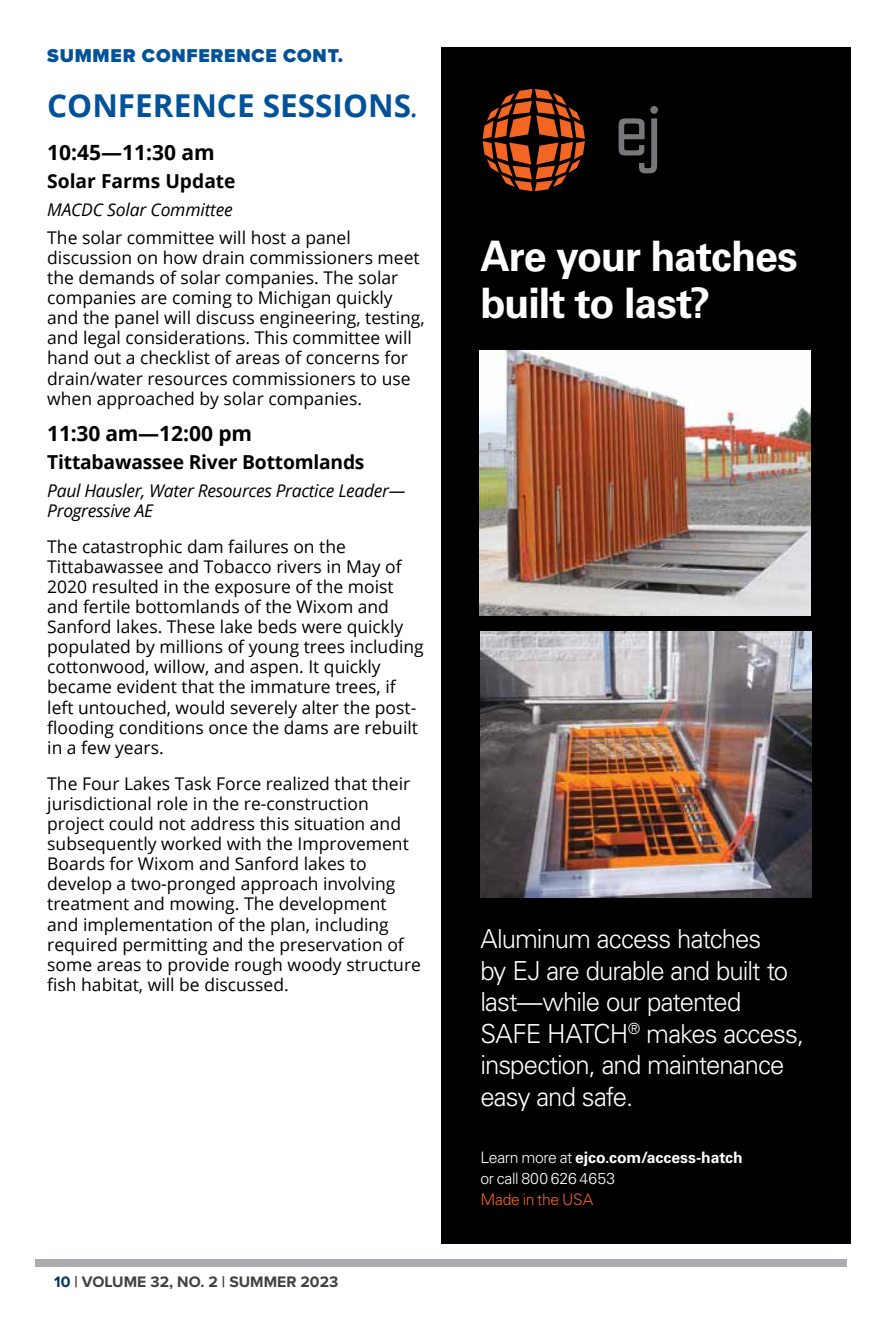
<style>
.page{position:relative;width:882px;height:1323px;background:#fff}
.page>*{position:absolute;margin:0;border:0;box-sizing:border-box;transform-origin:0 0}
.t1{font:700 42px/47.2px "Univers LT Pro 65";letter-spacing:-.025em;color:#fff}
.t2{font:700 31.5px "Open Sans";color:#025299}
.t3{font:300 26.25px/31.5px "Univers LT Pro 45";letter-spacing:-.035em;color:#fff}
.t4{font:700 21px "Open Sans";color:#000}
.t5{font:700 19.25px "Open Sans";letter-spacing:-.01em;color:#000}
.t6{font:900 19.25px "Proxima Nova";letter-spacing:.04em;color:#025299}
.t7{font:17.5px/20.1px "Open Sans";color:#000}
.t8{font:italic 17.5px/20.1px "Open Sans";letter-spacing:-.02em;color:#000}
.t9{font:700 15.75px "Univers LT Pro 65";color:#fff}
.t10{font:700 15.75px "Proxima Nova";color:#414042}
.t11{font:300 15.75px "Univers LT Pro 45";color:#fff}
.t12{font:300 15.75px "Univers LT Pro 45";letter-spacing:-.015em;color:#f26522}
.s1{font-weight:400;font-style:italic}
.s2{color:#003768}
.s3{font-family:"Univers LT Pro 45";font-weight:300}
</style>
<div class="page">
<div style="left:35px;top:1259px;width:812px;height:7px;background:#aaacaf"></div>
<div style="left:441px;top:47px;width:409px;height:1197px;background:#000"></div>
<svg style="left:619px;top:106px;width:39px;height:67px"></svg>
<svg style="left:483px;top:89px;width:102px;height:102px"></svg>
<img style="left:480px;top:632px;width:331px;height:265px">
<img style="left:480px;top:350px;width:331px;height:266px">
<p class="t6" style="left:47px;top:42px;width:298px">SUMMER CONFERENCE CONT.</p>
<h2 class="t2" style="left:47px;top:83px;width:373px">CONFERENCE SESSIONS<span class="s1">.</span></h2>
<p class="t4" style="left:47px;top:137px;width:169px">10:45—11:30 am</p>
<p class="t5" style="left:47px;top:167px;width:190px">Solar Farms Update</p>
<p class="t8" style="left:47px;top:199px;width:187px">MACDC Solar Committee</p>
<p class="t7" style="left:47px;top:227px;width:379px">The solar committee will host a panel discussion on how drain commissioners meet the demands of solar companies. The solar companies are coming to Michigan quickly and the panel will discuss engineering, testing, and legal considerations. This committee will hand out a checklist of areas of concerns for drain/water resources commissioners to use when approached by solar companies.</p>
<p class="t4" style="left:47px;top:418px;width:206px">11:30 am—12:00 pm</p>
<p class="t5" style="left:47px;top:448px;width:319px">Tittabawassee River Bottomlands</p>
<p class="t8" style="left:47px;top:480px;width:360px">Paul Hausler, Water Resources Practice Leader—<br>Progressive AE</p>
<p class="t7" style="left:47px;top:536px;width:378px">The catastrophic dam failures on the Tittabawassee and Tobacco rivers in May of 2020 resulted in the exposure of the moist and fertile bottomlands of the Wixom and Sanford lakes. These lake beds were quickly populated by millions of young trees including cottonwood, willow, and aspen. It quickly became evident that the immature trees, if left untouched, would severely alter the post&shy;flooding conditions once the dams are rebuilt in a few years.</p>
<p class="t7" style="left:47px;top:773px;width:375px">The Four Lakes Task Force realized that their jurisdictional role in the re-construction project could not address this situation and subsequently worked with the Improvement Boards for Wixom and Sanford lakes to develop a two-pronged approach involving treatment and mowing. The development and implementation of the plan, including required permitting and the preservation of some areas to provide rough woody structure fish habitat, will be discussed.</p>
<p class="t10" style="left:54px;top:1270px;width:286px"><span class="s2">10</span> | VOLUME 32, NO. 2 | SUMMER 2023</p>
<h1 class="t1" style="left:480px;top:233px;width:319px">Are your hatches built to last?</h1>
<h3 class="t3" style="left:480px;top:923px;width:325px">Aluminum access hatches<br>by EJ are durable and built to last—while our patented<br>SAFE HATCH<sup>®</sup> makes access, inspection, and maintenance easy and safe.</h3>
<p class="t9" style="left:480px;top:1148px;width:264px"><span class="s3">Learn more at</span> ejco.com/access-hatch</p>
<p class="t11" style="left:480px;top:1169px;width:136px">or call 800 626 4653</p>
<p class="t12" style="left:480px;top:1190px;width:114px">Made in the USA</p>
</div>
